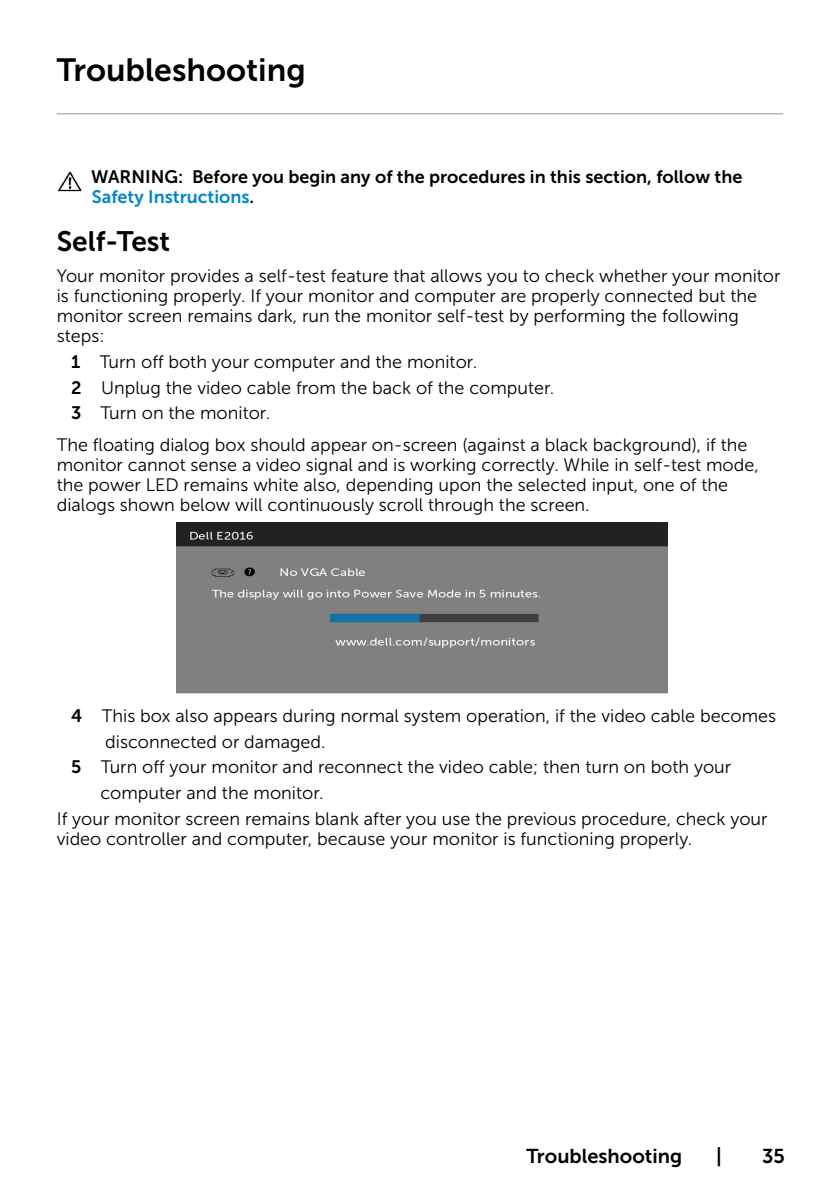
<style>
.page{position:relative;width:840px;height:1191px;background:#fff}
.page>*{position:absolute;margin:0;border:0;box-sizing:border-box;transform-origin:0 0}
.Head1{font:32px "Museo Sans For Dell 700";color:#000}
.Head2{font:28px "Museo Sans For Dell 700";color:#000}
.t1{font:20px "Museo Sans For Dell 700";color:#000}
.Paragraph{font:18px/20px "Museo Sans For Dell 300";color:#000}
.Caution_Warning{font:18px "Museo Sans For Dell 700";color:#000}
.Caution_Warning-2{font:18px "Museo Sans For Dell 700";color:#0087cb}
.s1{color:#000}
.s2{font-family:"Museo Sans For Dell 700"}
</style>
<div class="page">
<hr style="left:57px;top:113px;width:725px;height:1px;background:#939598">
<img style="left:57px;top:171px;width:25px;height:21px">
<img style="left:177px;top:522px;width:490px;height:171px">
<p class="Head1" style="left:57px;top:52px;width:250px">Troubleshooting</p>
<p class="Caution_Warning" style="left:91px;top:167px;width:652px">WARNING: Before you begin any of the procedures in this section, follow the</p>
<p class="Caution_Warning-2" style="left:92px;top:187px;width:164px">Safety Instructions<span class="s1">.</span></p>
<p class="Head2" style="left:57px;top:225px;width:115px">Self-Test</p>
<p class="Paragraph" style="left:57px;top:266px;width:725px">Your monitor provides a self-test feature that allows you to check whether your monitor is functioning properly. If your monitor and computer are properly connected but the monitor screen remains dark, run the monitor self-test by performing the following steps:</p>
<p class="Paragraph" style="left:71px;top:352px;width:407px"><span class="s2">1</span> Turn off both your computer and the monitor.</p>
<p class="Paragraph" style="left:71px;top:377px;width:484px"><span class="s2">2</span> Unplug the video cable from the back of the computer.</p>
<p class="Paragraph" style="left:71px;top:403px;width:200px"><span class="s2">3</span> Turn on the monitor.</p>
<p class="Paragraph" style="left:57px;top:434px;width:703px">The floating dialog box should appear on-screen (against a black background), if the monitor cannot sense a video signal and is working correctly. While in self-test mode, the power LED remains white also, depending upon the selected input, one of the dialogs shown below will continuously scroll through the screen.</p>
<p class="Paragraph" style="left:71px;top:706px;width:706px"><span class="s2">4</span> This box also appears during normal system operation, if the video cable becomes</p>
<p class="Paragraph" style="left:105px;top:731px;width:222px">disconnected or damaged.</p>
<p class="Paragraph" style="left:71px;top:757px;width:661px"><span class="s2">5</span> Turn off your monitor and reconnect the video cable; then turn on both your</p>
<p class="Paragraph" style="left:100px;top:783px;width:224px">computer and the monitor.</p>
<p class="Paragraph" style="left:57px;top:808px;width:712px">If your monitor screen remains blank after you use the previous procedure, check your video controller and computer, because your monitor is functioning properly.</p>
<p class="t1" style="left:526px;top:1144px;width:157px">Troubleshooting</p>
<p class="t1" style="left:715px;top:1144px;width:7px">|</p>
<p class="t1" style="left:761px;top:1144px;width:24px">35</p>
</div>
